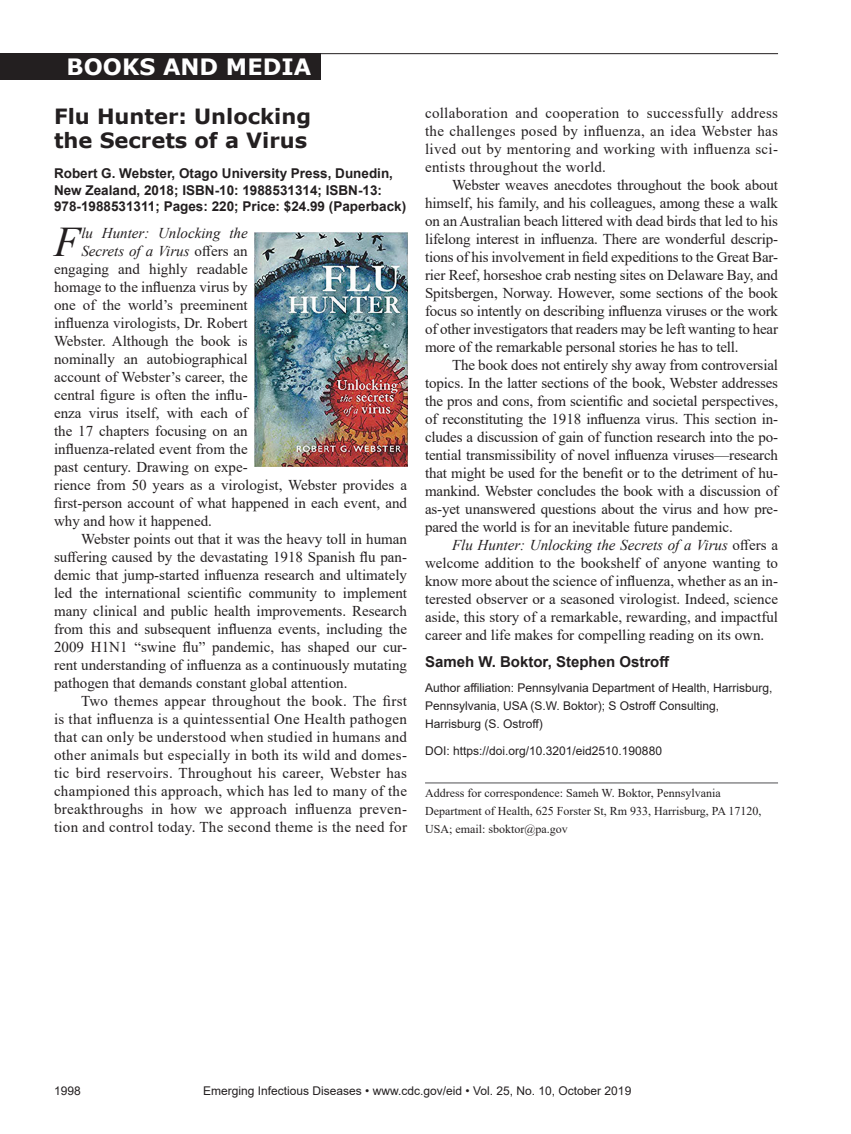
<style>
.page{position:relative;width:851px;height:1134px;background:#fff}
.page>*{position:absolute;margin:0;border:0;box-sizing:border-box;transform-origin:0 0}
.Drop_Cap{font:italic 42.15px "Times New Roman";color:#231f20}
.t1{font:700 22.5px "Verdana";color:#fff}
.Article_Title{font:700 21px/24px "Verdana";color:#231f20}
.Body_Text{font:15px/18px "Times New Roman";color:#231f20;text-align:justify}
.Drop_Cap-2{font:15px "Times New Roman";color:#231f20}
.Drop_Cap-3{font:italic 15px "Times New Roman";color:#231f20}
.Authors{font:700 15px "Arial";color:#231f20}
.Book_Authors{font:700 13.5px/16.5px "Arial";color:#231f20}
.Affiliations{font:12px/18px "Arial";color:#231f20}
.Correspondence{font:12px/18px "Times New Roman";color:#231f20}
.DOI{font:12px "Arial";color:#231f20}
.s1{font-style:normal}
.s2{font-style:italic}
</style>
<div class="page">
<hr style="left:0;top:53px;width:778px;height:1px;background:#231f20">
<hr style="left:425px;top:782px;width:353px;height:2px;background:#636366">
<img style="left:254px;top:233px;width:153px;height:233px">
<div style="left:0;top:54px;width:320px;height:26px;background:#231f20"></div>
<p class="t1" style="left:67px;top:51px;width:246px">BOOKS AND MEDIA</p>
<p class="Article_Title" style="left:54px;top:104px;width:258px">Flu Hunter: Unlocking the Secrets of a Virus</p>
<p class="Book_Authors" style="left:54px;top:165px;width:353px">Robert G. Webster, Otago University Press, Dunedin,<br>New Zealand, 2018; ISBN-10: 1988531314; ISBN-13:<br>978-1988531311; Pages: 220; Price: $24.99 (Paperback)</p>
<p class="Drop_Cap" style="left:54px;top:213px;width:27px">F</p>
<p class="Drop_Cap-3" style="left:81px;top:223px;width:168px">lu Hunter: Unlocking the</p>
<p class="Drop_Cap-3" style="left:81px;top:241px;width:168px">Secrets of a Virus <span class="s1">offers an</span></p>
<p class="Drop_Cap-2" style="left:54px;top:258px;width:195px">engaging and highly readable</p>
<p class="Drop_Cap-2" style="left:54px;top:276px;width:195px">homage to the influenza virus by</p>
<p class="Drop_Cap-2" style="left:54px;top:294px;width:195px">one of the world’s preeminent</p>
<p class="Drop_Cap-2" style="left:54px;top:312px;width:195px">influenza virologists, Dr. Robert</p>
<p class="Drop_Cap-2" style="left:54px;top:330px;width:195px">Webster. Although the book is</p>
<p class="Drop_Cap-2" style="left:54px;top:348px;width:195px">nominally an autobiographical</p>
<p class="Drop_Cap-2" style="left:54px;top:366px;width:195px">account of Webster’s career, the</p>
<p class="Drop_Cap-2" style="left:54px;top:384px;width:195px">central figure is often the influ-</p>
<p class="Drop_Cap-2" style="left:54px;top:402px;width:195px">enza virus itself, with each of</p>
<p class="Drop_Cap-2" style="left:54px;top:420px;width:195px">the 17 chapters focusing on an</p>
<p class="Drop_Cap-2" style="left:54px;top:438px;width:195px">influenza-related event from the</p>
<p class="Drop_Cap-2" style="left:54px;top:456px;width:195px">past century. Drawing on expe-</p>
<p class="Drop_Cap-2" style="left:54px;top:474px;width:354px">rience from 50 years as a virologist, Webster provides a</p>
<p class="Drop_Cap-2" style="left:54px;top:492px;width:354px">first-person account of what happened in each event, and</p>
<p class="Drop_Cap-2" style="left:54px;top:510px;width:159px">why and how it happened.</p>
<p class="Body_Text" style="left:54px;top:530px;width:354px;text-indent:27px">Webster points out that it was the heavy toll in human suffering caused by the devastating 1918 Spanish flu pan&shy;demic that jump-started influenza research and ultimately led the international scientific community to implement many clinical and public health improvements. Research from this and subsequent influenza events, including the 2009 H1N1 “swine flu” pandemic, has shaped our cur&shy;rent understanding of influenza as a continuously mutating pathogen that demands constant global attention.</p>
<p class="Body_Text" style="left:54px;top:692px;width:354px;text-indent:27px">Two themes appear throughout the book. The first is that influenza is a quintessential One Health pathogen that can only be understood when studied in humans and other animals but especially in both its wild and domes&shy;tic bird reservoirs. Throughout his career, Webster has championed this approach, which has led to many of the breakthroughs in how we approach influenza preven&shy;tion and control today. The second theme is the need for</p>
<p class="Body_Text" style="left:425px;top:104px;width:354px">collaboration and cooperation to successfully address the challenges posed by influenza, an idea Webster has lived out by mentoring and working with influenza sci&shy;entists throughout the world.</p>
<p class="Body_Text" style="left:425px;top:176px;width:354px;text-indent:27px">Webster weaves anecdotes throughout the book about himself, his family, and his colleagues, among these a walk on an Australian beach littered with dead birds that led to his lifelong interest in influenza. There are wonderful descrip&shy;tions of his involvement in field expeditions to the Great Bar&shy;rier Reef, horseshoe crab nesting sites on Delaware Bay, and Spitsbergen, Norway. However, some sections of the book focus so intently on describing influenza viruses or the work of other investigators that readers may be left wanting to hear more of the remarkable personal stories he has to tell.</p>
<p class="Body_Text" style="left:425px;top:356px;width:354px;text-indent:27px">The book does not entirely shy away from controversial topics. In the latter sections of the book, Webster addresses the pros and cons, from scientific and societal perspectives, of reconstituting the 1918 influenza virus. This section in&shy;cludes a discussion of gain of function research into the po&shy;tential transmissibility of novel influenza viruses—research that might be used for the benefit or to the detriment of hu&shy;mankind. Webster concludes the book with a discussion of as-yet unanswered questions about the virus and how pre&shy;pared the world is for an inevitable future pandemic.</p>
<p class="Body_Text" style="left:425px;top:536px;width:354px;text-indent:27px"><span class="s2">Flu Hunter: Unlocking the Secrets of a Virus</span> offers a welcome addition to the bookshelf of anyone wanting to know more about the science of influenza, whether as an in&shy;terested observer or a seasoned virologist. Indeed, science aside, this story of a remarkable, rewarding, and impactful career and life makes for compelling reading on its own.</p>
<p class="Authors" style="left:425px;top:651px;width:246px">Sameh W. Boktor, Stephen Ostroff</p>
<p class="Affiliations" style="left:425px;top:679px;width:349px">Author affiliation: Pennsylvania Department of Health, Harrisburg,<br>Pennsylvania, USA (S.W. Boktor); S Ostroff Consulting,<br>Harrisburg (S. Ostroff)</p>
<p class="DOI" style="left:425px;top:743px;width:238px">DOI: https://doi.org/10.3201/eid2510.190880</p>
<p class="Correspondence" style="left:425px;top:784px;width:338px">Address for correspondence: Sameh W. Boktor, Pennsylvania<br>Department of Health, 625 Forster St, Rm 933, Harrisburg, PA 17120,<br>USA; email: sboktor@pa.gov</p>
<p class="Affiliations" style="left:54px;top:1082px;width:28px">1998</p>
<p class="Affiliations" style="left:203px;top:1082px;width:429px">Emerging Infectious Diseases • www.cdc.gov/eid • Vol. 25, No. 10, October 2019</p>
</div>
